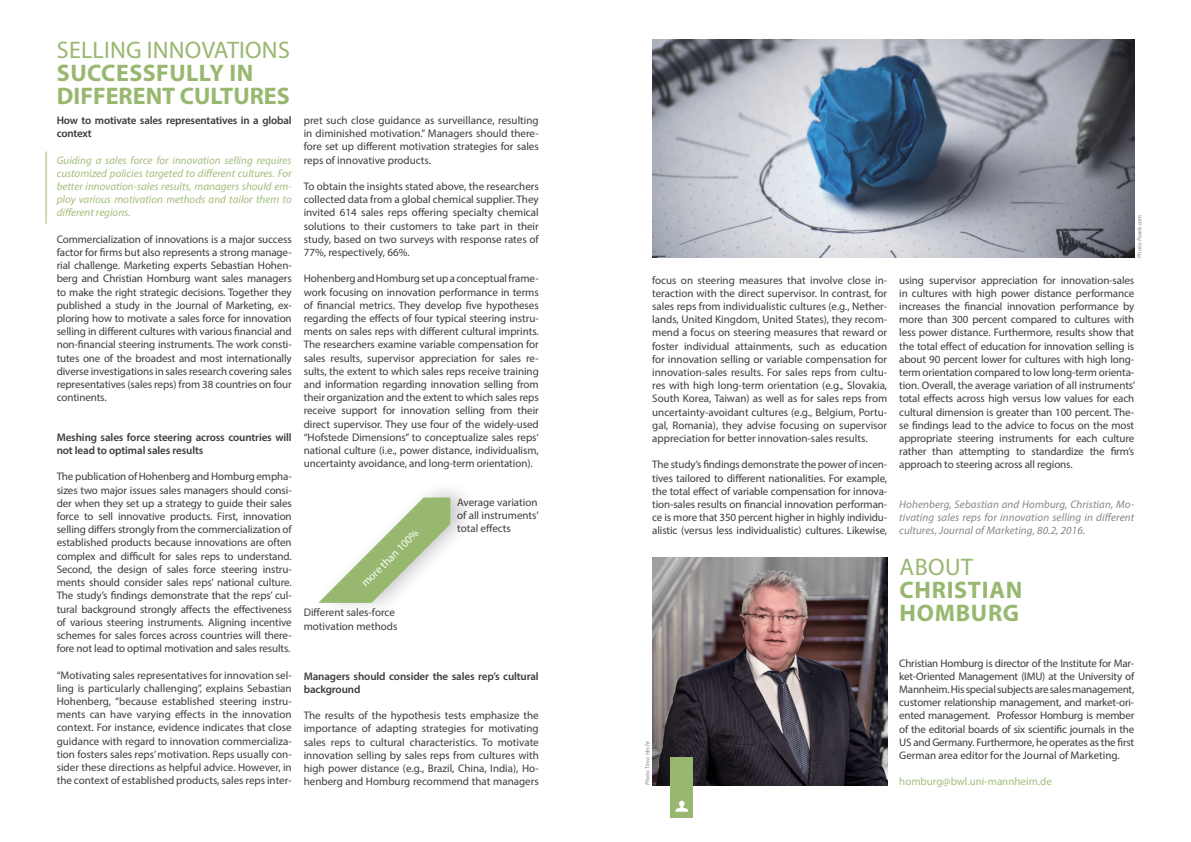
<style>
.page{position:relative;width:1191px;height:842px;background:#fff}
.page>*{position:absolute;margin:0;border:0;box-sizing:border-box;transform-origin:0 0}
.t1{font:700 24px/23px "Myriad Pro";color:#98b76f}
.t2{font:24px "Myriad Pro";letter-spacing:.01em;color:#98b76f}
.t3{font:700 24px/23px "Myriad Pro";letter-spacing:.02em;color:#98b76f}
.t4{font:11px/13.2px "Myriad Pro";letter-spacing:-.005em;color:#3c3c3b;text-align:justify}
.t5{font:italic 11px/13.2px "Myriad Pro";color:#a4be7d;text-align:justify}
.t6{font:600 11px/13.2px "Myriad Pro";letter-spacing:-.01em;color:#3c3c3b}
.t7{font:italic 11px/13.2px "Myriad Pro";letter-spacing:.01em;color:#878787;text-align:justify}
.t8{font:11px "Myriad Pro";color:#a4be7d}
.t9{font:11px "Myriad Pro";color:#fff}
.t10{font:italic 6px "Myriad Pro";color:#878787}
</style>
<div class="page">
<img style="left:652px;top:557px;width:235px;height:228px">
<img style="left:652px;top:40px;width:482px;height:218px">
<div style="left:671px;top:757px;width:22px;height:61px;background:#98b76f"></div>
<svg style="left:675px;top:801px;width:13px;height:11px"></svg>
<hr style="left:46px;top:152px;width:1px;height:72px;background:#98b76f">
<div style="left:315px;top:480px;width:161px;height:137px;background:#000;opacity:.2"></div>
<svg style="left:318px;top:497px;width:132px;height:106px"></svg>
<h1 class="t2" style="left:57px;top:35px;width:234px">SELLING INNOVATIONS</h1>
<h1 class="t1" style="left:57px;top:60px;width:234px">SUCCESSFULLY IN<br>DIFFERENT CULTURES</h1>
<p class="t6" style="left:57px;top:113px;width:236px">How to motivate sales representatives in a global context</p>
<p class="t5" style="left:57px;top:153px;width:236px">Guiding a sales force for innovation selling requires customized policies targeted to different cultures. For better innovation-sales results, managers should em&shy;ploy various motivation methods and tailor them to different regions.</p>
<p class="t4" style="left:57px;top:232px;width:236px">Commercialization of innovations is a major success factor for firms but also represents a strong manage&shy;rial challenge. Marketing experts Sebastian Hohen&shy;berg and Christian Homburg want sales managers to make the right strategic decisions. Together they published a study in the Journal of Marketing, ex&shy;ploring how to motivate a sales force for innovation selling in different cultures with various financial and non-financial steering instruments. The work consti&shy;tutes one of the broadest and most internationally diverse investigations in sales research covering sales representatives (sales reps) from 38 countries on four continents.</p>
<p class="t6" style="left:57px;top:430px;width:236px">Meshing sales force steering across countries will not lead to optimal sales results</p>
<p class="t4" style="left:57px;top:470px;width:236px">The publication of Hohenberg and Homburg empha&shy;sizes two major issues sales managers should consi&shy;der when they set up a strategy to guide their sales force to sell innovative products. First, innovation selling differs strongly from the commercialization of established products because innovations are often complex and difficult for sales reps to understand.<br>Second, the design of sales force steering instru&shy;ments should consider sales reps’ national culture.<br>The study’s findings demonstrate that the reps’ cul&shy;tural background strongly affects the effectiveness of various steering instruments. Aligning incentive schemes for sales forces across countries will there&shy;fore not lead to optimal motivation and sales results.</p>
<p class="t4" style="left:57px;top:668px;width:236px">“Motivating sales representatives for innovation sel&shy;ling is particularly challenging”, explains Sebastian Hohenberg, “because established steering instru&shy;ments can have varying effects in the innovation context. For instance, evidence indicates that close guidance with regard to innovation commercializa&shy;tion fosters sales reps’ motivation. Reps usually con&shy;sider these directions as helpful advice. However, in the context of established products, sales reps inter-</p>
<p class="t4" style="left:304px;top:113px;width:236px">pret such close guidance as surveillance, resulting in diminished motivation.” Managers should there&shy;fore set up different motivation strategies for sales reps of innovative products.</p>
<p class="t4" style="left:304px;top:179px;width:236px">To obtain the insights stated above, the researchers collected data from a global chemical supplier. They invited 614 sales reps offering specialty chemical solutions to their customers to take part in their study, based on two surveys with response rates of 77%, respectively, 66%.</p>
<p class="t4" style="left:304px;top:272px;width:236px">Hohenberg and Homburg set up a conceptual frame&shy;work focusing on innovation performance in terms of financial metrics. They develop five hypotheses regarding the effects of four typical steering instru&shy;ments on sales reps with different cultural imprints.<br>The researchers examine variable compensation for sales results, supervisor appreciation for sales re&shy;sults, the extent to which sales reps receive training and information regarding innovation selling from their organization and the extent to which sales reps receive support for innovation selling from their direct supervisor. They use four of the widely-used “Hofstede Dimensions” to conceptualize sales reps‘ national culture (i.e., power distance, individualism, uncertainty avoidance, and long-term orientation).</p>
<p class="t4" style="left:652px;top:273px;width:236px">focus on steering measures that involve close in&shy;teraction with the direct supervisor. In contrast, for sales reps from individualistic cultures (e.g., Nether&shy;lands, United Kingdom, United States), they recom&shy;mend a focus on steering measures that reward or foster individual attainments, such as education for innovation selling or variable compensation for innovation-sales results. For sales reps from cultu&shy;res with high long-term orientation (e.g., Slovakia, South Korea, Taiwan) as well as for sales reps from uncertainty-avoidant cultures (e.g., Belgium, Portu&shy;gal, Romania), they advise focusing on supervisor appreciation for better innovation-sales results.</p>
<p class="t4" style="left:652px;top:458px;width:236px">The study’s findings demonstrate the power of incen&shy;tives tailored to different nationalities. For example, the total effect of variable compensation for innova&shy;tion-sales results on financial innovation performan&shy;ce is more that 350 percent higher in highly individu&shy;alistic (versus less individualistic) cultures. Likewise,</p>
<p class="t4" style="left:457px;top:495px;width:83px">Average variation of all instruments’ total effects</p>
<p class="t9" style="left:358px;top:580px;width:77px;rotate:-45deg">more than 100%</p>
<p class="t4" style="left:304px;top:606px;width:95px">Different sales-force motivation methods</p>
<p class="t6" style="left:304px;top:669px;width:236px">Managers should consider the sales rep’s cultural background</p>
<p class="t4" style="left:304px;top:709px;width:236px">The results of the hypothesis tests emphasize the importance of adapting strategies for motivating sales reps to cultural characteristics. To motivate innovation selling by sales reps from cultures with high power distance (e.g., Brazil, China, India), Ho&shy;henberg and Homburg recommend that managers</p>
<p class="t10" style="left:643px;top:785px;width:46px;rotate:-90deg">Photo: Timo Hecht</p>
<p class="t10" style="left:1135px;top:258px;width:44px;rotate:-90deg">Photo: Pexels.com</p>
<p class="t4" style="left:899px;top:273px;width:237px">using supervisor appreciation for innovation-sales in cultures with high power distance performance increases the financial innovation performance by more than 300 percent compared to cultures with less power distance. Furthermore, results show that the total effect of education for innovation selling is about 90 percent lower for cultures with high long&shy;term orientation compared to low long-term orienta&shy;tion. Overall, the average variation of all instruments’ total effects across high versus low values for each cultural dimension is greater than 100 percent. The&shy;se findings lead to the advice to focus on the most appropriate steering instruments for each culture rather than attempting to standardize the firm’s approach to steering across all regions.</p>
<p class="t7" style="left:899px;top:498px;width:236px">Hohenberg, Sebastian and Homburg, Christian, Mo&shy;tivating sales reps for innovation selling in different cultures, Journal of Marketing, 80.2, 2016.</p>
<h1 class="t2" style="left:899px;top:552px;width:75px">ABOUT</h1>
<h1 class="t3" style="left:899px;top:578px;width:124px">CHRISTIAN<br>HOMBURG</h1>
<p class="t4" style="left:899px;top:656px;width:236px">Christian Homburg is director of the Institute for Mar&shy;ket-Oriented Management (IMU) at the University of Mannheim. His special subjects are sales management, customer relationship management, and market-ori&shy;ented management. Professor Homburg is member of the editorial boards of six scientific journals in the US and Germany. Furthermore, he operates as the first German area editor for the Journal of Marketing.</p>
<p class="t8" style="left:899px;top:775px;width:154px">homburg@bwl.uni-mannheim.de</p>
</div>
